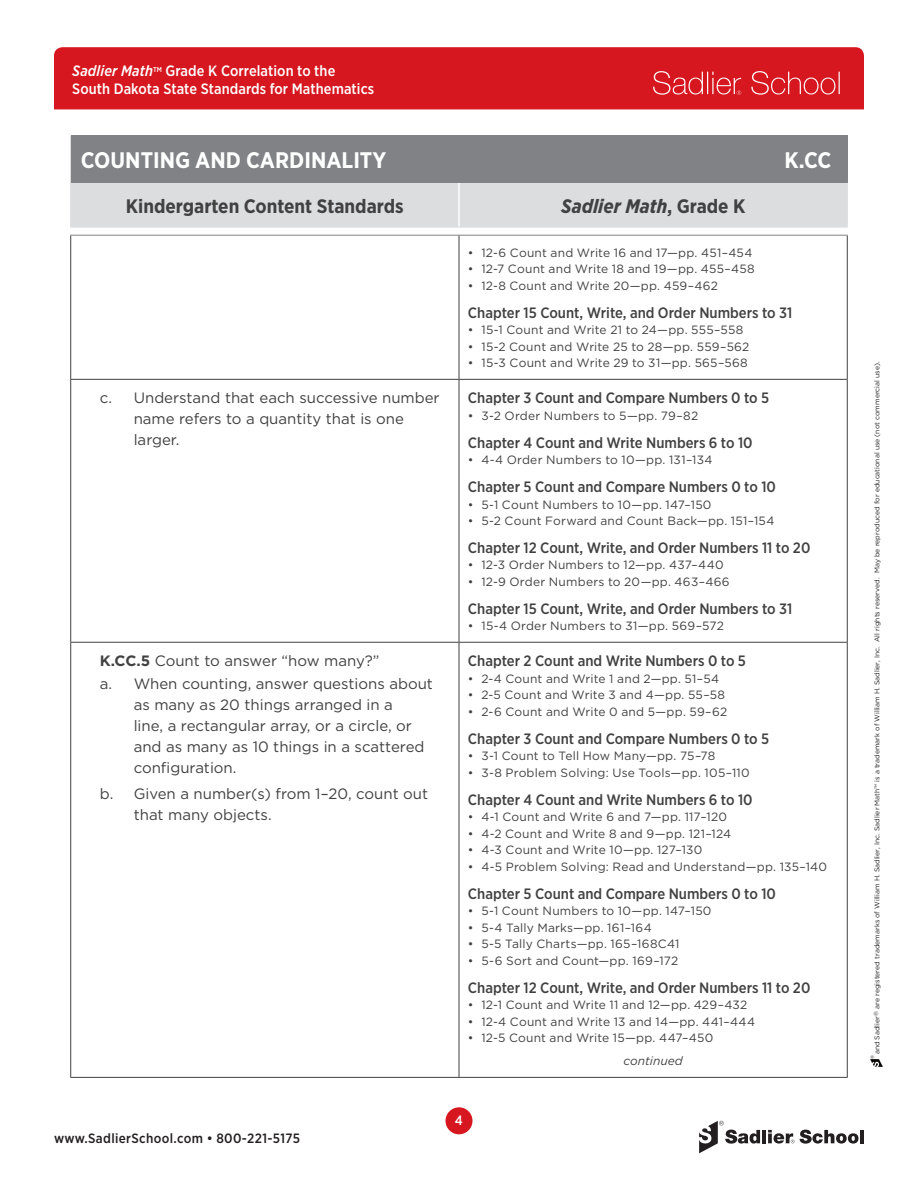
<style>
.page{position:relative;width:918px;height:1188px;background:#fff}
.page>*{position:absolute;margin:0;border:0;box-sizing:border-box;transform-origin:0 0}
.REAL_TITLES{font:700 22.5px "Gotham Narrow";color:#fff}
.Table_header{font:700 19.5px "Gotham Narrow";color:#414142}
.Table_header-2{font:italic 700 19.5px "Gotham Narrow";color:#414142}
.Chapter_Head{font:500 15px "Gotham Narrow";color:#414142}
.Standards{font:15px/21px "Gotham";color:#414142}
.t1{font:500 15px/18px "Gotham Narrow";letter-spacing:.005em;color:#fff}
.t2{font:500 13.5px "Gotham Narrow";letter-spacing:.025em;color:#231f20}
.t3{font:500 13.5px "Gotham Narrow";color:#fff}
.t4{font:12px "Gotham";letter-spacing:.02em;color:#414142}
.CONTINUED{font:italic 12px "Gotham";color:#414142}
.t5{font:6.9px "Gotham";color:#231f20}
.t6{font:4.8px "Gotham";color:#231f20}
.s1{font-style:italic}
.s2{font-style:normal}
.s3{font-weight:700}
</style>
<div class="page">
<div style="left:446px;top:1107px;width:27px;height:27px;background:#d7171f;border-radius:50%"></div>
<div style="left:54px;top:47px;width:810px;height:62px;background:#d7171f"></div>
<svg style="left:653px;top:71px;width:88px;height:24px;background:#dd3f45"></svg>
<svg style="left:751px;top:71px;width:89px;height:24px;background:#dc3940"></svg>
<svg style="left:871px;top:1059px;width:12px;height:7px"></svg>
<svg style="left:699px;top:1121px;width:61px;height:32px"></svg>
<hr style="left:762px;top:1130px;width:4px;height:13px;background:#231f20">
<svg style="left:800px;top:1130px;width:59px;height:14px"></svg>
<hr style="left:860px;top:1130px;width:4px;height:13px;background:#231f20">
<svg style="left:768px;top:1130px;width:26px;height:14px"></svg>
<div style="left:71px;top:136px;width:776px;height:47px;background:#808285"></div>
<div style="left:71px;top:183px;width:776px;height:43px;background:#dcdddf"></div>
<hr style="left:459px;top:236px;width:1px;height:143px;background:#414142">
<hr style="left:847px;top:236px;width:1px;height:143px;background:#414142">
<hr style="left:459px;top:380px;width:1px;height:262px;background:#414142">
<hr style="left:847px;top:379px;width:1px;height:263px;background:#414142">
<hr style="left:70px;top:235px;width:389px;height:1px;background:#808285">
<hr style="left:459px;top:235px;width:389px;height:1px;background:#808285">
<hr style="left:70px;top:642px;width:389px;height:1px;background:#414142">
<hr style="left:70px;top:643px;width:1px;height:434px;background:#414142">
<hr style="left:70px;top:1077px;width:389px;height:1px;background:#414142">
<hr style="left:459px;top:642px;width:388px;height:1px;background:#414142">
<hr style="left:459px;top:1077px;width:389px;height:1px;background:#414142">
<hr style="left:459px;top:643px;width:1px;height:434px;background:#414142">
<hr style="left:847px;top:642px;width:1px;height:435px;background:#414142">
<hr style="left:70px;top:236px;width:1px;height:143px;background:#414142">
<hr style="left:70px;top:380px;width:1px;height:262px;background:#414142">
<hr style="left:70px;top:183px;width:1px;height:43px;background:#dcdddf">
<hr style="left:847px;top:183px;width:1px;height:43px;background:#dcdddf">
<hr style="left:70px;top:226px;width:389px;height:2px;background:#dcdddf">
<hr style="left:459px;top:226px;width:389px;height:2px;background:#dcdddf">
<hr style="left:458px;top:183px;width:2px;height:43px;background:#fff">
<hr style="left:70px;top:379px;width:389px;height:1px;background:#414142">
<hr style="left:459px;top:379px;width:388px;height:1px;background:#414142">
<p class="t1" style="left:72px;top:62px;width:304px"><span class="s1">Sadlier Math</span><sup>TM</sup> Grade K Correlation to the<br>South Dakota State Standards for Mathematics</p>
<p class="REAL_TITLES" style="left:81px;top:146px;width:307px">COUNTING AND CARDINALITY</p>
<p class="REAL_TITLES" style="left:784px;top:146px;width:48px">K.CC</p>
<p class="Table_header" style="left:126px;top:193px;width:279px">Kindergarten Content Standards</p>
<p class="Table_header-2" style="left:561px;top:193px;width:186px">Sadlier Math<span class="s2">, Grade K</span></p>
<p class="t4" style="left:468px;top:245px;width:286px">• 12-6 Count and Write 16 and 17—pp. 451–454</p>
<p class="t4" style="left:468px;top:261px;width:288px">• 12-7 Count and Write 18 and 19—pp. 455–458</p>
<p class="t4" style="left:468px;top:278px;width:251px">• 12-8 Count and Write 20—pp. 459–462</p>
<p class="Chapter_Head" style="left:468px;top:303px;width:326px">Chapter 15 Count, Write, and Order Numbers to 31</p>
<p class="t4" style="left:468px;top:322px;width:277px">• 15-1 Count and Write 21 to 24—pp. 555–558</p>
<p class="t4" style="left:468px;top:339px;width:283px">• 15-2 Count and Write 25 to 28—pp. 559–562</p>
<p class="t4" style="left:468px;top:355px;width:281px">• 15-3 Count and Write 29 to 31—pp. 565–568</p>
<p class="Standards" style="left:134px;top:387px;width:307px;text-indent:-34px">c. Understand that each successive number name refers to a quantity that is one larger.</p>
<p class="Chapter_Head" style="left:468px;top:389px;width:303px">Chapter 3 Count and Compare Numbers 0 to 5</p>
<p class="t4" style="left:468px;top:408px;width:232px">• 3-2 Order Numbers to 5—pp. 79–82</p>
<p class="Chapter_Head" style="left:468px;top:433px;width:286px">Chapter 4 Count and Write Numbers 6 to 10</p>
<p class="t4" style="left:468px;top:452px;width:246px">• 4-4 Order Numbers to 10—pp. 131–134</p>
<p class="Chapter_Head" style="left:468px;top:477px;width:309px">Chapter 5 Count and Compare Numbers 0 to 10</p>
<p class="t4" style="left:468px;top:497px;width:245px">• 5-1 Count Numbers to 10—pp. 147–150</p>
<p class="t4" style="left:468px;top:513px;width:308px">• 5-2 Count Forward and Count Back—pp. 151–154</p>
<p class="Chapter_Head" style="left:468px;top:538px;width:344px">Chapter 12 Count, Write, and Order Numbers 11 to 20</p>
<p class="t4" style="left:468px;top:557px;width:257px">• 12-3 Order Numbers to 12—pp. 437–440</p>
<p class="t4" style="left:468px;top:574px;width:263px">• 12-9 Order Numbers to 20—pp. 463–466</p>
<p class="Chapter_Head" style="left:468px;top:599px;width:326px">Chapter 15 Count, Write, and Order Numbers to 31</p>
<p class="t4" style="left:468px;top:618px;width:258px">• 15-4 Order Numbers to 31—pp. 569–572</p>
<p class="Standards" style="left:100px;top:650px;width:281px"><span class="s3">K.CC.5</span> Count to answer “how many?”</p>
<p class="Standards" style="left:134px;top:673px;width:301px;text-indent:-34px">a. When counting, answer questions about as many as 20 things arranged in a<br>line, a rectangular array, or a circle, or and as many as 10 things in a scattered configuration.</p>
<p class="Standards" style="left:134px;top:783px;width:296px;text-indent:-34px">b. Given a number(s) from 1–20, count out that many objects.</p>
<p class="t2" style="left:54px;top:1129px;width:248px">www.SadlierSchool.com • 800-221-5175</p>
<p class="Chapter_Head" style="left:468px;top:651px;width:280px">Chapter 2 Count and Write Numbers 0 to 5</p>
<p class="t4" style="left:468px;top:671px;width:253px">• 2-4 Count and Write 1 and 2—pp. 51–54</p>
<p class="t4" style="left:468px;top:687px;width:259px">• 2-5 Count and Write 3 and 4—pp. 55–58</p>
<p class="t4" style="left:468px;top:704px;width:261px">• 2-6 Count and Write 0 and 5—pp. 59–62</p>
<p class="Chapter_Head" style="left:468px;top:729px;width:303px">Chapter 3 Count and Compare Numbers 0 to 5</p>
<p class="t4" style="left:468px;top:748px;width:249px">• 3-1 Count to Tell How Many—pp. 75–78</p>
<p class="t4" style="left:468px;top:765px;width:283px">• 3-8 Problem Solving: Use Tools—pp. 105–110</p>
<p class="Chapter_Head" style="left:468px;top:790px;width:286px">Chapter 4 Count and Write Numbers 6 to 10</p>
<p class="t4" style="left:468px;top:809px;width:261px">• 4-1 Count and Write 6 and 7—pp. 117–120</p>
<p class="t4" style="left:468px;top:826px;width:265px">• 4-2 Count and Write 8 and 9—pp. 121–124</p>
<p class="t4" style="left:468px;top:842px;width:236px">• 4-3 Count and Write 10—pp. 127–130</p>
<p class="t4" style="left:468px;top:859px;width:361px">• 4-5 Problem Solving: Read and Understand—pp. 135–140</p>
<p class="Chapter_Head" style="left:468px;top:884px;width:309px">Chapter 5 Count and Compare Numbers 0 to 10</p>
<p class="t4" style="left:468px;top:903px;width:245px">• 5-1 Count Numbers to 10—pp. 147–150</p>
<p class="t4" style="left:468px;top:920px;width:185px">• 5-4 Tally Marks—pp. 161–164</p>
<p class="t4" style="left:468px;top:936px;width:213px">• 5-5 Tally Charts—pp. 165–168C41</p>
<p class="t4" style="left:468px;top:953px;width:212px">• 5-6 Sort and Count—pp. 169–172</p>
<p class="Chapter_Head" style="left:468px;top:978px;width:344px">Chapter 12 Count, Write, and Order Numbers 11 to 20</p>
<p class="t4" style="left:468px;top:997px;width:281px">• 12-1 Count and Write 11 and 12—pp. 429–432</p>
<p class="t4" style="left:468px;top:1014px;width:289px">• 12-4 Count and Write 13 and 14—pp. 441–444</p>
<p class="t4" style="left:468px;top:1030px;width:247px">• 12-5 Count and Write 15—pp. 447–450</p>
<p class="CONTINUED" style="left:623px;top:1053px;width:61px">continued</p>
<p class="t3" style="left:455px;top:1112px;width:10px">4</p>
<p class="t5" style="left:873px;top:1054px;width:694px;rotate:-90deg">and Sadlier<sup>®</sup> are registered trademarks of William H. Sadlier, Inc. Sadlier Math™ is a trademark of William H. Sadlier, Inc. All rights reserved. May be reproduced for educational use (not commercial use).</p>
<p class="t6" style="left:869px;top:1059px;width:6px;rotate:-90deg">®</p>
</div>
